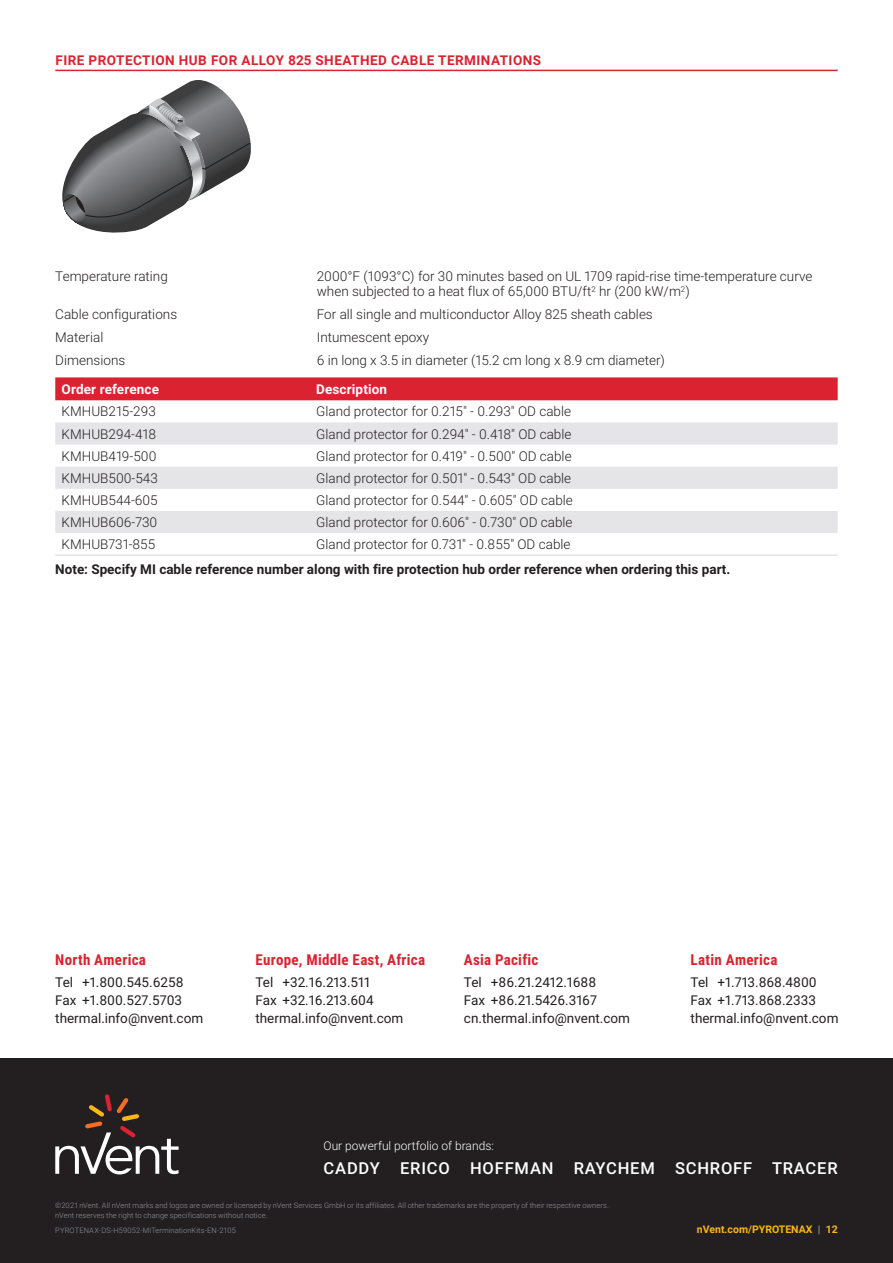
<style>
.page{position:relative;width:893px;height:1263px;background:#fff}
.page>*{position:absolute;margin:0;border:0;box-sizing:border-box;transform-origin:0 0}
.t1{font:500 16.5px "Roboto";letter-spacing:.05em;color:#fff}
.Country_Red_-_nVent{font:700 15px "Roboto Condensed";letter-spacing:.02em;color:#db2230}
.Table_Text_-_nVent_D{font:300 13.5px/15.8px "Roboto";color:#231f20}
.Phone_Fax_Email_Blac{font:13.5px "Roboto";color:#231f20}
.Table_Text_-_nVent_D-2{font:700 13.5px "Roboto";color:#231f20}
.Subhead_-_nVent_Data{font:700 13.5px "Roboto";letter-spacing:.035em;color:#db2230}
.Table_Subhead_-_nVen{font:700 13.5px "Roboto";letter-spacing:.01em;color:#fff}
.t2{font:300 12px "Roboto";color:#fff}
.URL_Page___Gray__Foo{font:700 10.5px "Roboto";color:#fcb615}
.Copyright_Standards{font:300 7.5px/10.5px "Roboto";letter-spacing:.01em;color:#8f959e}
.s1{color:#8f959e}
</style>
<div class="page">
<div style="left:0;top:1059px;width:893px;height:204px;background:#231f20"></div>
<svg style="left:55px;top:1094px;width:124px;height:80px"></svg>
<hr style="left:55px;top:70px;width:783px;height:1px;background:#db2230">
<div style="left:55px;top:377px;width:783px;height:23px;background:#db2230"></div>
<svg style="left:55px;top:422px;width:783px;height:111px;fill:#e5e5e8"></svg>
<hr style="left:55px;top:554px;width:255px;height:2px;background:#e5e5e8">
<hr style="left:310px;top:554px;width:254px;height:2px;background:#e5e5e8">
<hr style="left:564px;top:554px;width:274px;height:2px;background:#e5e5e8">
<svg style="left:62px;top:80px;width:189px;height:153px"></svg>
<p class="Subhead_-_nVent_Data" style="left:56px;top:51px;width:487px">FIRE PROTECTION HUB FOR ALLOY 825 SHEATHED CABLE TERMINATIONS</p>
<p class="Table_Text_-_nVent_D" style="left:55px;top:267px;width:114px">Temperature rating</p>
<p class="Table_Text_-_nVent_D" style="left:317px;top:267px;width:497px">2000°F (1093°C) for 30 minutes based on UL 1709 rapid-rise time-temperature curve when subjected to a heat flux of 65,000 BTU/ft<sup>2</sup> hr (200 kW/m<sup>2</sup>)</p>
<p class="Table_Text_-_nVent_D" style="left:55px;top:306px;width:123px">Cable configurations</p>
<p class="Table_Text_-_nVent_D" style="left:317px;top:306px;width:338px">For all single and multiconductor Alloy 825 sheath cables</p>
<p class="Table_Text_-_nVent_D" style="left:55px;top:329px;width:50px">Material</p>
<p class="Table_Text_-_nVent_D" style="left:317px;top:329px;width:114px">Intumescent epoxy</p>
<p class="Table_Text_-_nVent_D" style="left:55px;top:352px;width:71px">Dimensions</p>
<p class="Table_Text_-_nVent_D" style="left:317px;top:352px;width:350px">6 in long x 3.5 in diameter (15.2 cm long x 8.9 cm diameter)</p>
<p class="Table_Subhead_-_nVen" style="left:62px;top:380px;width:99px">Order reference</p>
<p class="Table_Subhead_-_nVen" style="left:316px;top:380px;width:72px">Description</p>
<p class="Table_Text_-_nVent_D" style="left:62px;top:403px;width:96px">KMHUB215-293</p>
<p class="Table_Text_-_nVent_D" style="left:316px;top:403px;width:256px">Gland protector for 0.215" - 0.293" OD cable</p>
<p class="Table_Text_-_nVent_D" style="left:62px;top:425px;width:96px">KMHUB294-418</p>
<p class="Table_Text_-_nVent_D" style="left:316px;top:425px;width:257px">Gland protector for 0.294" - 0.418" OD cable</p>
<p class="Table_Text_-_nVent_D" style="left:62px;top:447px;width:96px">KMHUB419-500</p>
<p class="Table_Text_-_nVent_D" style="left:316px;top:447px;width:257px">Gland protector for 0.419" - 0.500" OD cable</p>
<p class="Table_Text_-_nVent_D" style="left:62px;top:470px;width:98px">KMHUB500-543</p>
<p class="Table_Text_-_nVent_D" style="left:316px;top:470px;width:257px">Gland protector for 0.501" - 0.543" OD cable</p>
<p class="Table_Text_-_nVent_D" style="left:62px;top:492px;width:98px">KMHUB544-605</p>
<p class="Table_Text_-_nVent_D" style="left:316px;top:492px;width:258px">Gland protector for 0.544" - 0.605" OD cable</p>
<p class="Table_Text_-_nVent_D" style="left:62px;top:514px;width:97px">KMHUB606-730</p>
<p class="Table_Text_-_nVent_D" style="left:316px;top:514px;width:258px">Gland protector for 0.606" - 0.730" OD cable</p>
<p class="Table_Text_-_nVent_D" style="left:62px;top:536px;width:95px">KMHUB731-855</p>
<p class="Table_Text_-_nVent_D" style="left:316px;top:536px;width:256px">Gland protector for 0.731" - 0.855" OD cable</p>
<p class="Table_Text_-_nVent_D-2" style="left:55px;top:560px;width:677px">Note: Specify MI cable reference number along with fire protection hub order reference when ordering this part.</p>
<p class="Country_Red_-_nVent" style="left:55px;top:949px;width:92px">North America</p>
<p class="Phone_Fax_Email_Blac" style="left:55px;top:973px;width:130px">Tel +1.800.545.6258</p>
<p class="Phone_Fax_Email_Blac" style="left:55px;top:991px;width:128px">Fax +1.800.527.5703</p>
<p class="Phone_Fax_Email_Blac" style="left:55px;top:1009px;width:149px">thermal.info@nvent.com</p>
<p class="Country_Red_-_nVent" style="left:255px;top:949px;width:171px">Europe, Middle East, Africa</p>
<p class="Phone_Fax_Email_Blac" style="left:255px;top:973px;width:116px">Tel +32.16.213.511</p>
<p class="Phone_Fax_Email_Blac" style="left:255px;top:991px;width:120px">Fax +32.16.213.604</p>
<p class="Phone_Fax_Email_Blac" style="left:255px;top:1009px;width:149px">thermal.info@nvent.com</p>
<p class="Country_Red_-_nVent" style="left:464px;top:949px;width:76px">Asia Pacific</p>
<p class="Phone_Fax_Email_Blac" style="left:464px;top:973px;width:134px">Tel +86.21.2412.1688</p>
<p class="Phone_Fax_Email_Blac" style="left:464px;top:991px;width:134px">Fax +86.21.5426.3167</p>
<p class="Phone_Fax_Email_Blac" style="left:464px;top:1009px;width:168px">cn.thermal.info@nvent.com</p>
<p class="Country_Red_-_nVent" style="left:691px;top:949px;width:88px">Latin America</p>
<p class="Phone_Fax_Email_Blac" style="left:691px;top:973px;width:128px">Tel +1.713.868.4800</p>
<p class="Phone_Fax_Email_Blac" style="left:691px;top:991px;width:127px">Fax +1.713.868.2333</p>
<p class="Phone_Fax_Email_Blac" style="left:691px;top:1009px;width:149px">thermal.info@nvent.com</p>
<p class="t2" style="left:324px;top:1137px;width:172px">Our powerful portfolio of brands:</p>
<p class="t1" style="left:324px;top:1156px;width:516px">CADDY ERICO HOFFMAN RAYCHEM SCHROFF TRACER</p>
<p class="Copyright_Standards" style="left:55px;top:1200px;width:555px">©2021 nVent. All nVent marks and logos are owned or licensed by nVent Services GmbH or its affiliates. All other trademarks are the property of their respective owners. nVent reserves the right to change specifications without notice.</p>
<p class="Copyright_Standards" style="left:55px;top:1225px;width:182px">PYROTENAX-DS-H59052-MITerminationKits-EN-2105</p>
<p class="URL_Page___Gray__Foo" style="left:697px;top:1222px;width:142px">nVent.com/PYROTENAX <span class="s1">|</span> 12</p>
</div>
